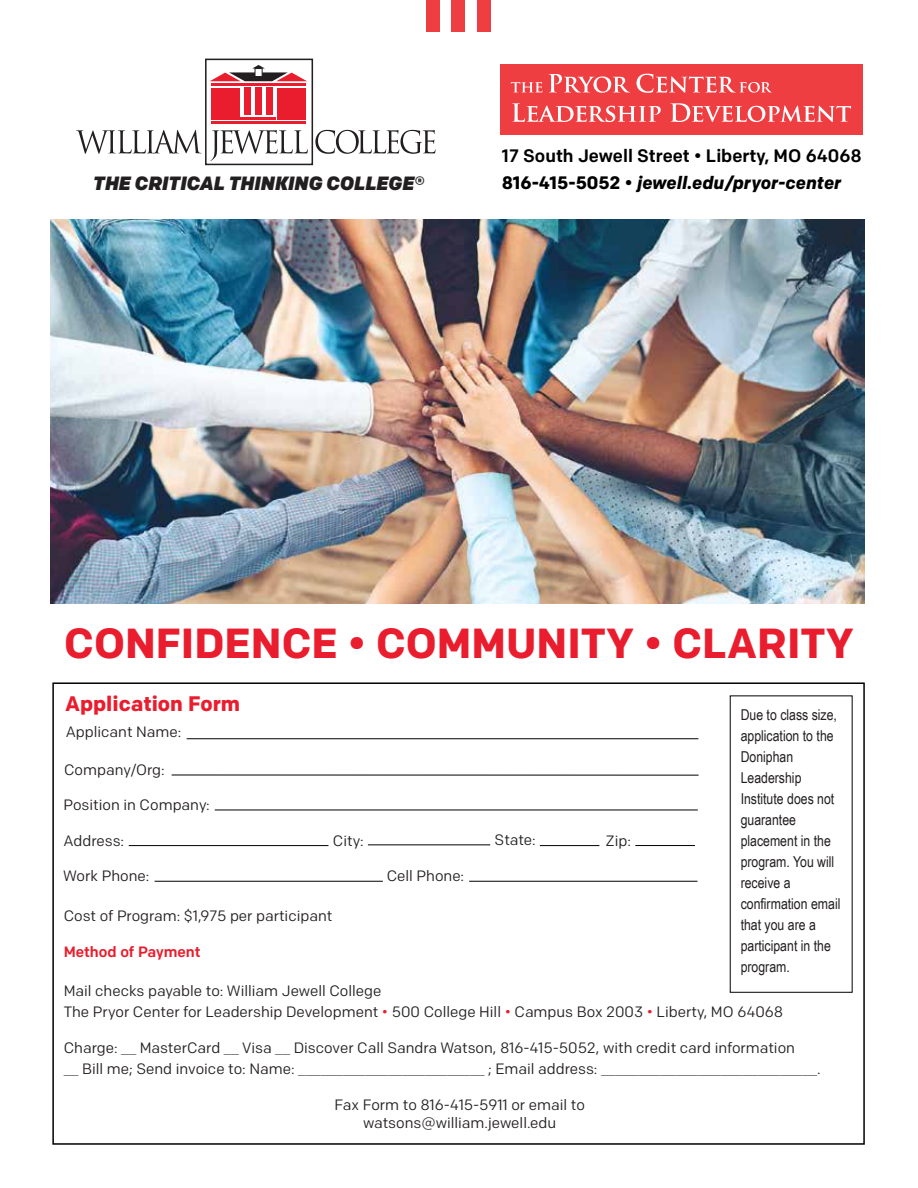
<style>
.page{position:relative;width:918px;height:1188px;background:#fff}
.page>*{position:absolute;margin:0;border:0;box-sizing:border-box;transform-origin:0 0}
.t1{font:700 42px "Colfax";color:#e91d2d}
.t2{font:700 21px "Colfax";color:#e91d2d}
.t3{font:italic 900 19.2px "Colfax";color:#221f20}
.t4{font:italic 700 18px "Colfax";color:#000}
.t5{font:500 18px "Colfax";color:#000}
.t6{font:15px/21px "Colfax";color:#231f20}
.t7{font:15px/21px "Arial Narrow";color:#231f20}
.t8{font:500 15px "Colfax";color:#e91d2d}
.s1{font-style:normal}
.s2{color:#e91d2d}
</style>
<div class="page">
<div style="left:205px;top:59px;width:108px;height:106px;border:2px solid #231f20"></div>
<hr style="left:469px;top:881px;width:228px;height:1px;background:#000">
<hr style="left:155px;top:881px;width:228px;height:1px;background:#000">
<hr style="left:635px;top:845px;width:60px;height:1px;background:#000">
<hr style="left:540px;top:845px;width:59px;height:1px;background:#000">
<hr style="left:368px;top:844px;width:122px;height:1px;background:#000">
<hr style="left:129px;top:845px;width:199px;height:1px;background:#000">
<hr style="left:215px;top:810px;width:483px;height:1px;background:#000">
<hr style="left:172px;top:775px;width:527px;height:1px;background:#000">
<hr style="left:187px;top:738px;width:511px;height:1px;background:#000">
<div style="left:52px;top:682px;width:813px;height:463px;border:2px solid #000"></div>
<div style="left:426px;top:0;width:14px;height:31px;background:#ef3e42"></div>
<div style="left:451px;top:0;width:14px;height:31px;background:#ef3e42"></div>
<div style="left:477px;top:0;width:14px;height:31px;background:#ef3e42"></div>
<div style="left:500px;top:64px;width:363px;height:71px;background:#ef3e42"></div>
<svg style="left:511px;top:82px;width:31px;height:10px"></svg>
<svg style="left:549px;top:74px;width:81px;height:19px"></svg>
<svg style="left:637px;top:74px;width:135px;height:19px"></svg>
<svg style="left:512px;top:103px;width:149px;height:19px"></svg>
<svg style="left:670px;top:103px;width:181px;height:19px"></svg>
<svg style="left:76px;top:130px;width:126px;height:24px"></svg>
<svg style="left:210px;top:130px;width:98px;height:31px"></svg>
<svg style="left:315px;top:130px;width:121px;height:24px"></svg>
<div style="left:211px;top:88px;width:28px;height:31px;background:#e91d2d"></div>
<div style="left:278px;top:88px;width:28px;height:31px;background:#e91d2d"></div>
<hr style="left:211px;top:121px;width:95px;height:3px;background:#e91d2d">
<hr style="left:241px;top:117px;width:35px;height:2px;background:#e91d2d">
<svg style="left:210px;top:65px;width:97px;height:16px"></svg>
<hr style="left:211px;top:83px;width:95px;height:3px;background:#e91d2d">
<div style="left:244px;top:88px;width:7px;height:27px;background:#e91d2d"></div>
<div style="left:267px;top:88px;width:6px;height:27px;background:#e91d2d"></div>
<div style="left:256px;top:88px;width:6px;height:27px;background:#e91d2d"></div>
<img style="left:50px;top:220px;width:814px;height:383px">
<p class="t5" style="left:502px;top:145px;width:361px">17 South Jewell Street • Liberty, MO 64068</p>
<p class="t3" style="left:93px;top:172px;width:332px">THE CRITICAL THINKING COLLEGE®</p>
<p class="t4" style="left:502px;top:172px;width:341px"><span class="s1">816-415-5052 •</span> jewell.edu/pryor-center</p>
<h1 class="t1" style="left:64px;top:617px;width:791px">CONFIDENCE •˜COMMUNITY •˜CLARITY</h1>
<h2 class="t2" style="left:65px;top:690px;width:177px">Application Form</h2>
<p class="t6" style="left:66px;top:721px;width:117px">Applicant Name:</p>
<p class="t6" style="left:64px;top:759px;width:102px">Company/Org:</p>
<p class="t6" style="left:64px;top:794px;width:148px">Position in Company:</p>
<p class="t7" style="left:741px;top:704px;width:98px">Due to class size, application to the<br>Doniphan<br>Leadership<br>Institute does not</p>
<p class="t7" style="left:741px;top:809px;width:57px">guarantee</p>
<p class="t6" style="left:63px;top:830px;width:62px">Address:</p>
<p class="t6" style="left:333px;top:830px;width:32px">City:</p>
<p class="t6" style="left:495px;top:830px;width:43px">State:</p>
<p class="t6" style="left:605px;top:830px;width:27px">Zip:</p>
<p class="t7" style="left:741px;top:830px;width:92px">placement in the</p>
<p class="t7" style="left:741px;top:851px;width:95px">program. You will</p>
<p class="t6" style="left:63px;top:866px;width:88px">Work Phone:</p>
<p class="t6" style="left:387px;top:866px;width:79px">Cell Phone:</p>
<p class="t7" style="left:741px;top:872px;width:51px">receive a</p>
<p class="t7" style="left:741px;top:893px;width:101px">confirmation email</p>
<p class="t6" style="left:64px;top:905px;width:270px">Cost of Program: $1,975 per participant</p>
<p class="t7" style="left:741px;top:914px;width:77px">that you are a</p>
<p class="t8" style="left:64px;top:942px;width:138px">Method of Payment</p>
<p class="t7" style="left:741px;top:935px;width:92px">participant in the</p>
<p class="t7" style="left:741px;top:956px;width:51px">program.</p>
<p class="t6" style="left:64px;top:980px;width:721px">Mail checks payable to: William Jewell College<br>The Pryor Center for Leadership Development <span class="s2">•</span> 500 College Hill <span class="s2">•</span> Campus Box 2003 <span class="s2">•</span> Liberty, MO 64068</p>
<p class="t6" style="left:64px;top:1037px;width:759px">Charge: __ MasterCard __ Visa __ Discover Call Sandra Watson, 816-415-5052, with credit card information<br>__ Bill me; Send invoice to: Name: _________________________ ; Email address: _____________________________.</p>
<p class="t6" style="left:335px;top:1095px;width:252px;line-height:18px;text-align:center">Fax Form to 816-415-5911 or email to watsons@william.jewell.edu</p>
</div>
